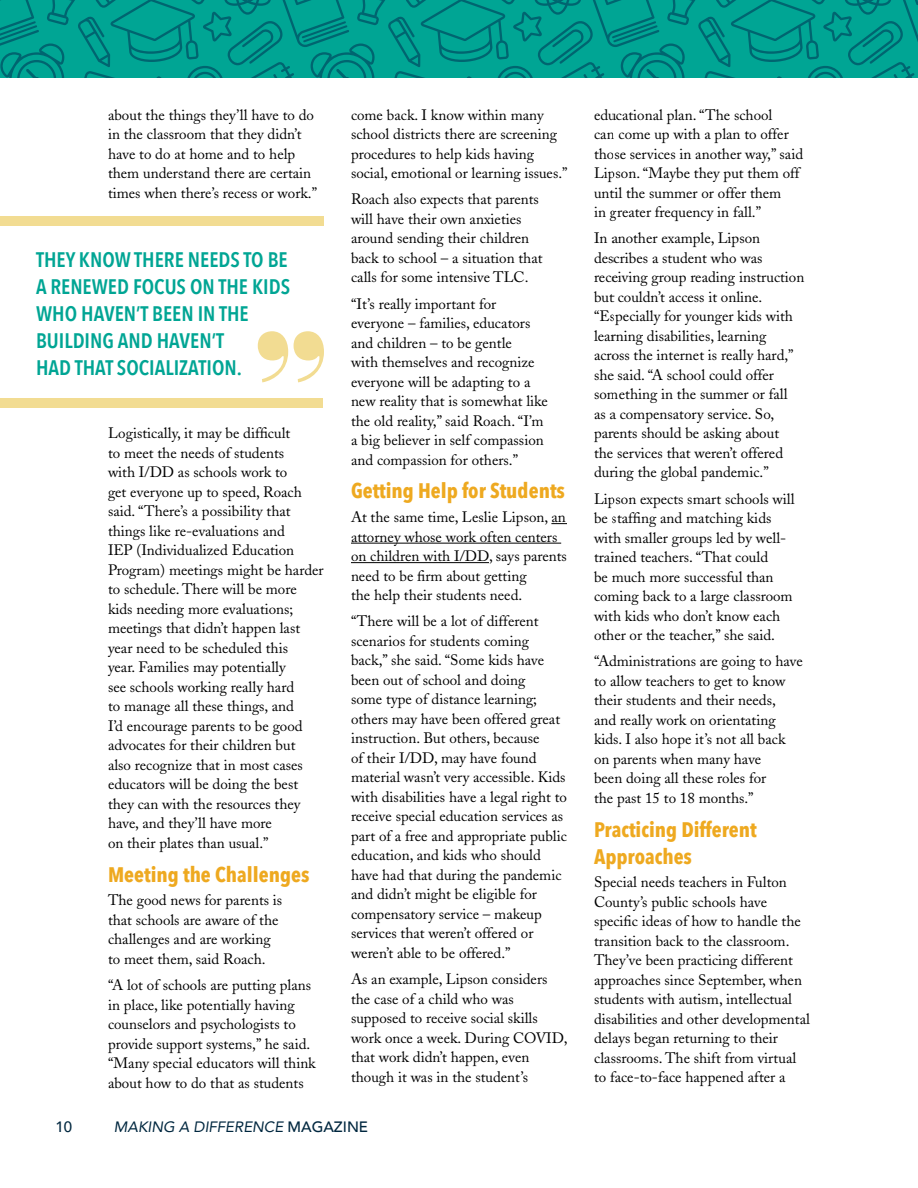
<style>
.page{position:relative;width:918px;height:1188px;background:#fff}
.page>*{position:absolute;margin:0;border:0;box-sizing:border-box;transform-origin:0 0}
.t1{font:600 21px/27px "Avenir Next Condensed";color:#00a594}
.t2{font:700 21px/27px "Avenir Next Condensed";color:#eea920}
.t3{font:15px/19.5px "Adobe Caslon";color:#000}
.t4{font:italic 15px "Avenir";color:#00273f}
.t5{font:500 15px "Avenir";color:#00273f}
.s1{font-weight:500;font-style:normal}
</style>
<div class="page">
<svg style="left:551px;top:523px;width:16px;height:1px"></svg>
<hr style="left:351px;top:543px;width:210px;height:1px;background:#000">
<hr style="left:351px;top:562px;width:138px;height:1px;background:#000">
<div style="left:0;top:217px;width:324px;height:9px;background:#f2dc92"></div>
<div style="left:0;top:398px;width:323px;height:10px;background:#f2dc92"></div>
<svg style="left:258px;top:331px;width:66px;height:51px"></svg>
<svg style="left:0;top:0;width:918px;height:78px"></svg>
<p class="t3" style="left:108px;top:105px;width:211px">about the things they’ll have to do in the classroom that they didn’t have to do at home and to help them understand there are certain times when there’s recess or work.”</p>
<p class="t1" style="left:36px;top:246px;width:253px">THEY KNOW THERE NEEDS TO BE</p>
<p class="t1" style="left:36px;top:273px;width:256px">A RENEWED FOCUS ON THE KIDS<br>WHO HAVEN’T BEEN IN THE<br>BUILDING AND HAVEN’T</p>
<p class="t1" style="left:36px;top:354px;width:207px">HAD THAT SOCIALIZATION.</p>
<p class="t3" style="left:108px;top:424px;width:217px">Logistically, it may be difficult<br>to meet the needs of students<br>with I/DD as schools work to<br>get everyone up to speed, Roach said. “There’s a possibility that things like re-evaluations and<br>IEP (Individualized Education<br>Program) meetings might be harder to schedule. There will be more kids needing more evaluations; meetings that didn’t happen last year need to be scheduled this<br>year. Families may potentially<br>see schools working really hard<br>to manage all these things, and<br>I’d encourage parents to be good advocates for their children but<br>also recognize that in most cases educators will be doing the best they can with the resources they have, and they’ll have more<br>on their plates than usual.”</p>
<p class="t2" style="left:108px;top:861px;width:203px">Meeting the Challenges</p>
<p class="t3" style="left:108px;top:891px;width:176px">The good news for parents is that schools are aware of the challenges and are working to meet them, said Roach.</p>
<p class="t3" style="left:108px;top:976px;width:209px">“A lot of schools are putting plans in place, like potentially having counselors and psychologists to provide support systems,” he said. “Many special educators will think about how to do that as students</p>
<p class="t3" style="left:351px;top:105px;width:218px">come back. I know within many school districts there are screening procedures to help kids having social, emotional or learning issues.”</p>
<p class="t3" style="left:351px;top:190px;width:193px">Roach also expects that parents will have their own anxieties around sending their children back to school – a situation that calls for some intensive TLC.</p>
<p class="t3" style="left:351px;top:294px;width:199px">“It’s really important for everyone – families, educators and children – to be gentle<br>with themselves and recognize everyone will be adapting to a new reality that is somewhat like the old reality,” said Roach. “I’m a big believer in self compassion and compassion for others.”</p>
<p class="t2" style="left:351px;top:477px;width:216px">Getting Help for Students</p>
<p class="t3" style="left:351px;top:508px;width:218px">At the same time, Leslie Lipson, an attorney whose work often centers on children with I/DD, says parents need to be firm about getting<br>the help their students need.</p>
<p class="t3" style="left:351px;top:612px;width:217px">“There will be a lot of different scenarios for students coming back,” she said. “Some kids have been out of school and doing<br>some type of distance learning; others may have been offered great instruction. But others, because<br>of their I/DD, may have found material wasn’t very accessible. Kids with disabilities have a legal right to receive special education services as part of a free and appropriate public education, and kids who should have had that during the pandemic and didn’t might be eligible for compensatory service – makeup services that weren’t offered or weren’t able to be offered.”</p>
<p class="t3" style="left:351px;top:970px;width:218px">As an example, Lipson considers the case of a child who was supposed to receive social skills work once a week. During COVID, that work didn’t happen, even though it was in the student’s</p>
<p class="t5" style="left:56px;top:1114px;width:18px">10</p>
<p class="t4" style="left:114px;top:1117px;width:256px">MAKING A DIFFERENCE <span class="s1">MAGAZINE</span></p>
<p class="t3" style="left:594px;top:105px;width:211px">educational plan. “The school<br>can come up with a plan to offer those services in another way,” said<br>Lipson. “Maybe they put them off until the summer or offer them<br>in greater frequency in fall.”</p>
<p class="t3" style="left:594px;top:229px;width:212px">In another example, Lipson describes a student who was receiving group reading instruction but couldn’t access it online. “Especially for younger kids with learning disabilities, learning across the internet is really hard,” she said. “A school could offer something in the summer or fall<br>as a compensatory service. So, parents should be asking about<br>the services that weren’t offered during the global pandemic.”</p>
<p class="t3" style="left:594px;top:489px;width:202px">Lipson expects smart schools will be staffing and matching kids with smaller groups led by well&shy;trained teachers. “That could<br>be much more successful than coming back to a large classroom with kids who don’t know each other or the teacher,” she said.</p>
<p class="t3" style="left:594px;top:652px;width:210px">“Administrations are going to have to allow teachers to get to know their students and their needs,<br>and really work on orientating kids. I also hope it’s not all back on parents when many have<br>been doing all these roles for<br>the past 15 to 18 months.”</p>
<p class="t2" style="left:594px;top:816px;width:164px">Practicing Different<br>Approaches</p>
<p class="t3" style="left:594px;top:873px;width:217px">Special needs teachers in Fulton County’s public schools have specific ideas of how to handle the transition back to the classroom.<br>They’ve been practicing different approaches since September, when students with autism, intellectual disabilities and other developmental delays began returning to their classrooms. The shift from virtual to face-to-face happened after a</p>
</div>
